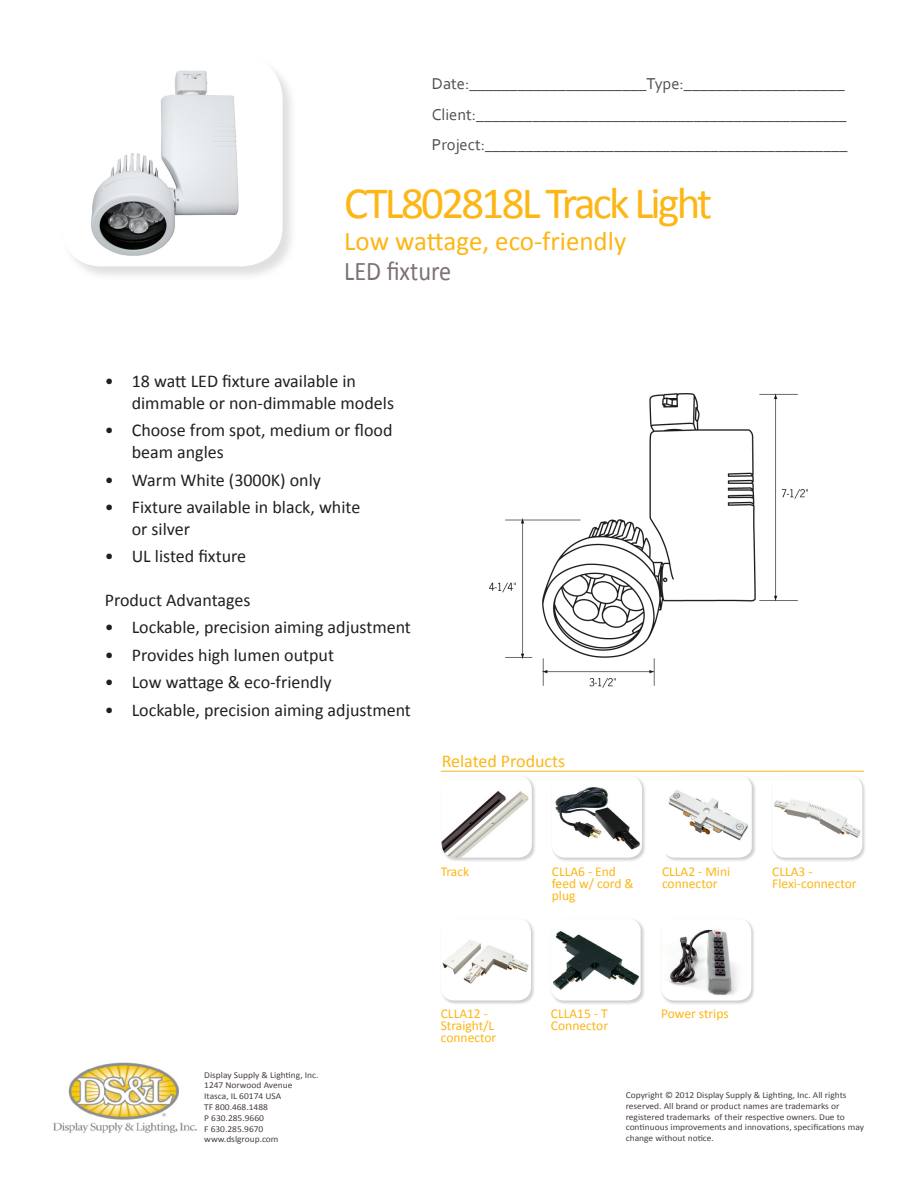
<style>
.page{position:relative;width:918px;height:1188px;background:#fff}
.page>*{position:absolute;margin:0;border:0;box-sizing:border-box;transform-origin:0 0}
.t1{font:45px "Calibri";letter-spacing:-.06em;color:#fcb615}
.t2{font:27px "Calibri";color:#fcb615}
.t3{font:27px "Calibri";color:#7c7371;scale:.9 1}
.t4{font:18px/21.6px "Calibri";color:#231f20}
.t5{font:18px "Calibri";color:#fcb615}
.t6{font:16.5px "Corbel";color:#4e4f50}
.t7{font:13.5px/12px "Calibri";color:#fcb615}
.t8{font:9px/10.8px "Calibri";color:#48403e;scale:1.05 1}
</style>
<div class="page">
<img style="left:489px;top:393px;width:318px;height:294px">
<img style="left:53px;top:1062px;width:144px;height:71px">
<div style="left:61px;top:58px;width:236px;height:223px;background:#cac9ca;opacity:.57"></div>
<img style="left:62px;top:58px;width:221px;height:208px">
<svg style="left:441px;top:782px;width:94px;height:79px"></svg>
<img style="left:442px;top:777px;width:90px;height:81px">
<svg style="left:558px;top:782px;width:87px;height:79px"></svg>
<img style="left:553px;top:777px;width:89px;height:81px">
<svg style="left:447px;top:925px;width:87px;height:79px"></svg>
<img style="left:442px;top:920px;width:89px;height:81px">
<svg style="left:668px;top:781px;width:87px;height:80px"></svg>
<img style="left:666px;top:777px;width:86px;height:81px">
<svg style="left:778px;top:782px;width:87px;height:79px"></svg>
<img style="left:772px;top:777px;width:90px;height:81px">
<hr style="left:441px;top:771px;width:423px;height:1px;background:#fcb615">
<svg style="left:557px;top:924px;width:87px;height:80px"></svg>
<img style="left:552px;top:920px;width:89px;height:81px">
<svg style="left:667px;top:925px;width:87px;height:79px"></svg>
<img style="left:661px;top:920px;width:90px;height:81px">
<p class="t6" style="left:432px;top:73px;width:415px">Date:______________________Type:____________________</p>
<p class="t6" style="left:432px;top:104px;width:416px">Client:______________________________________________</p>
<p class="t6" style="left:432px;top:134px;width:417px">Project:_____________________________________________</p>
<p class="t1" style="left:344px;top:175px;width:370px">CTL802818L Track Light</p>
<p class="t2" style="left:344px;top:224px;width:283px">Low wattage, eco-friendly</p>
<p class="t3" style="left:344px;top:254px;width:120px">LED fixture</p>
<p class="t4" style="left:132px;top:370px;width:264px;text-indent:-27px">• 18 watt LED fixture available in dimmable or non-dimmable models</p>
<p class="t4" style="left:132px;top:420px;width:262px;text-indent:-27px">• Choose from spot, medium or flood beam angles</p>
<p class="t4" style="left:105px;top:469px;width:218px">• Warm White (3000K) only</p>
<p class="t4" style="left:132px;top:496px;width:230px;text-indent:-27px">• Fixture available in black, white or silver</p>
<p class="t4" style="left:105px;top:546px;width:143px">• UL listed fixture</p>
<p class="t4" style="left:105px;top:589px;width:147px">Product Advantages</p>
<p class="t4" style="left:105px;top:616px;width:308px">• Lockable, precision aiming adjustment</p>
<p class="t4" style="left:105px;top:644px;width:231px">• Provides high lumen output</p>
<p class="t4" style="left:105px;top:672px;width:228px">• Low wattage &amp; eco-friendly</p>
<p class="t4" style="left:105px;top:699px;width:308px">• Lockable, precision aiming adjustment</p>
<p class="t5" style="left:442px;top:749px;width:125px">Related Products</p>
<p class="t7" style="left:441px;top:865px;width:30px">Track</p>
<p class="t7" style="left:552px;top:865px;width:66px">CLLA6 - End</p>
<p class="t7" style="left:552px;top:877px;width:83px">feed w/ cord &amp; plug</p>
<p class="t7" style="left:662px;top:865px;width:70px">CLLA2 - Mini</p>
<p class="t7" style="left:662px;top:877px;width:57px">connector</p>
<p class="t7" style="left:772px;top:865px;width:42px">CLLA3 -</p>
<p class="t7" style="left:772px;top:877px;width:86px">Flexi-connector</p>
<p class="t8" style="left:204px;top:1069px;width:110px">Display Supply &amp; Lighting, Inc.</p>
<p class="t8" style="left:204px;top:1080px;width:86px">1247 Norwood Avenue</p>
<p class="t8" style="left:204px;top:1091px;width:75px">Itasca, IL 60174 USA</p>
<p class="t8" style="left:204px;top:1102px;width:62px">TF 800.468.1488</p>
<p class="t8" style="left:204px;top:1112px;width:58px">P 630.285.9660</p>
<p class="t8" style="left:204px;top:1123px;width:58px">F 630.285.9670</p>
<p class="t8" style="left:204px;top:1134px;width:72px">www.dslgroup.com</p>
<p class="t7" style="left:441px;top:1008px;width:55px">CLLA12 -<br>Straight/L</p>
<p class="t7" style="left:441px;top:1032px;width:57px">connector</p>
<p class="t7" style="left:551px;top:1008px;width:58px">CLLA15 - T</p>
<p class="t7" style="left:551px;top:1020px;width:59px">Connector</p>
<p class="t7" style="left:661px;top:1008px;width:69px">Power strips</p>
<p class="t8" style="left:626px;top:1090px;width:228px">Copyright © 2012 Display Supply &amp; Lighting, Inc. All rights reserved. All brand or product names are trademarks or registered trademarks of their respective owners. Due to continuous improvements and innovations, specifications may change without notice.</p>
</div>
